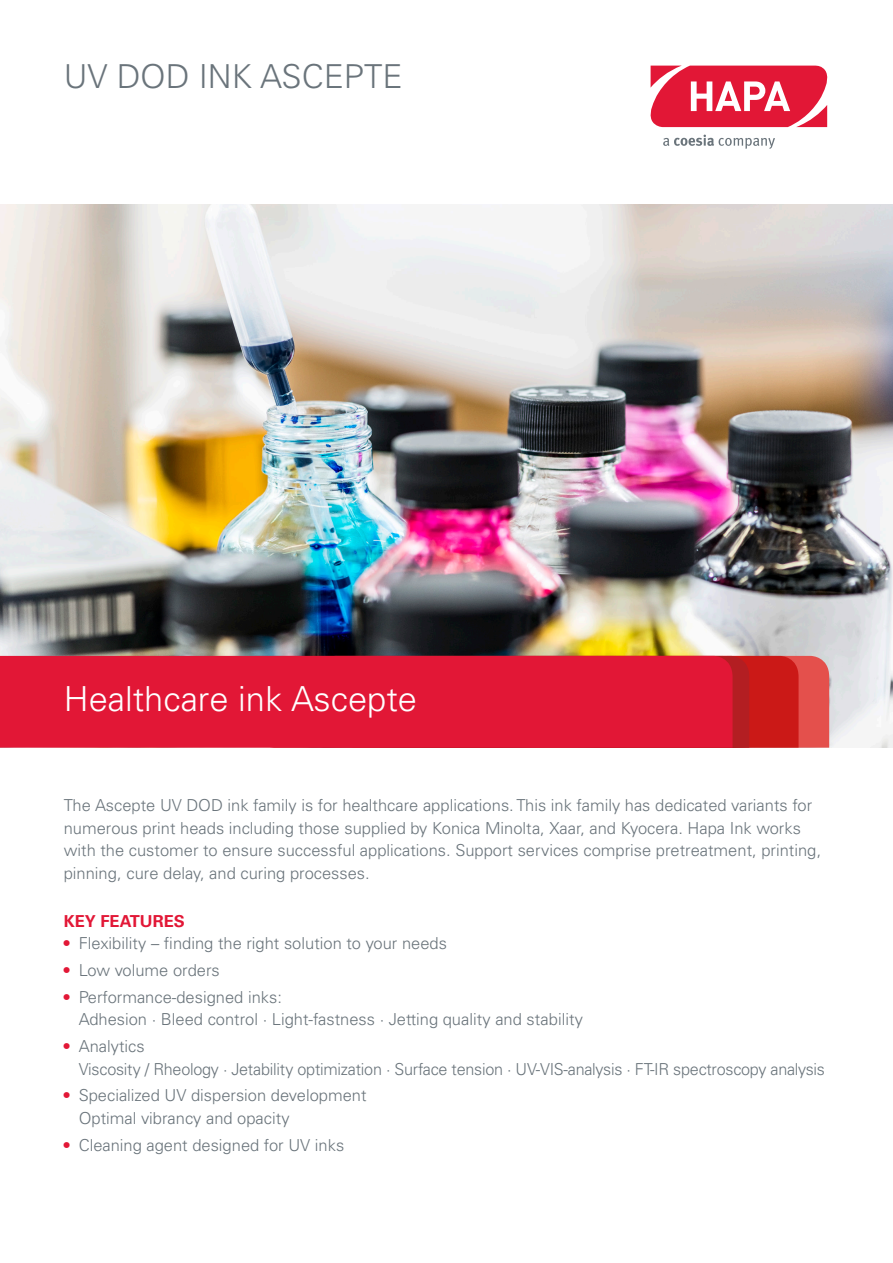
<style>
.page{position:relative;width:893px;height:1263px;background:#fff}
.page>*{position:absolute;margin:0;border:0;box-sizing:border-box;transform-origin:0 0}
.Headline_weiß{font:300 34.5px "Univers LT Std";color:#fff}
.Produkt{font:300 33px "Univers LT Std";color:#6a747b}
.Liste{font:300 16.5px/22.5px "Univers LT Std";color:#6a747b}
.Fließtext{font:300 16.5px/22.5px "Univers LT Std";color:#6a747b}
.Headline_klein_rot{font:700 16.5px "Univers LT Std";color:#e21736}
.s1{font-weight:700;color:#e21736}
</style>
<div class="page">
<img style="left:0;top:204px;width:893px;height:544px">
<div style="left:798px;top:656px;width:31px;height:92px;background:#e4504c"></div>
<div style="left:749px;top:656px;width:49px;height:92px;background:#cb1917"></div>
<svg style="left:732px;top:656px;width:17px;height:92px;background:#b51d22"></svg>
<div style="left:0;top:656px;width:732px;height:92px;background:#e21736"></div>
<svg style="left:663px;top:135px;width:112px;height:14px"></svg>
<svg style="left:650px;top:65px;width:178px;height:63px"></svg>
<p class="Produkt" style="left:64px;top:56px;width:340px">UV DOD INK ASCEPTE</p>
<p class="Headline_weiß" style="left:64px;top:678px;width:355px">Healthcare ink Ascepte</p>
<p class="Fließtext" style="left:64px;top:794px;width:759px">The Ascepte UV DOD ink family is for healthcare applications. This ink family has dedicated variants for numerous print heads including those supplied by Konica Minolta, Xaar, and Kyocera. Hapa Ink works with the customer to ensure successful applications. Support services comprise pretreatment, printing, pinning, cure delay, and curing processes.</p>
<p class="Headline_klein_rot" style="left:64px;top:911px;width:123px">KEY FEATURES</p>
<p class="Liste" style="left:64px;top:932px;width:385px"><span class="s1">•</span> Flexibility – finding the right solution to your needs</p>
<p class="Liste" style="left:64px;top:959px;width:158px"><span class="s1">•</span> Low volume orders</p>
<p class="Liste" style="left:79px;top:986px;width:506px;text-indent:-15px"><span class="s1">•</span> Performance-designed inks:<br>Adhesion · Bleed control · Light-fastness · Jetting quality and stability</p>
<p class="Liste" style="left:79px;top:1035px;width:748px;text-indent:-15px"><span class="s1">•</span> Analytics<br>Viscosity / Rheology · Jetability optimization · Surface tension · UV-VIS-analysis · FT-IR spectroscopy analysis</p>
<p class="Liste" style="left:79px;top:1084px;width:289px;text-indent:-15px"><span class="s1">•</span> Specialized UV dispersion development<br>Optimal vibrancy and opacity</p>
<p class="Liste" style="left:64px;top:1133px;width:282px"><span class="s1">•</span> Cleaning agent designed for UV inks</p>
</div>
